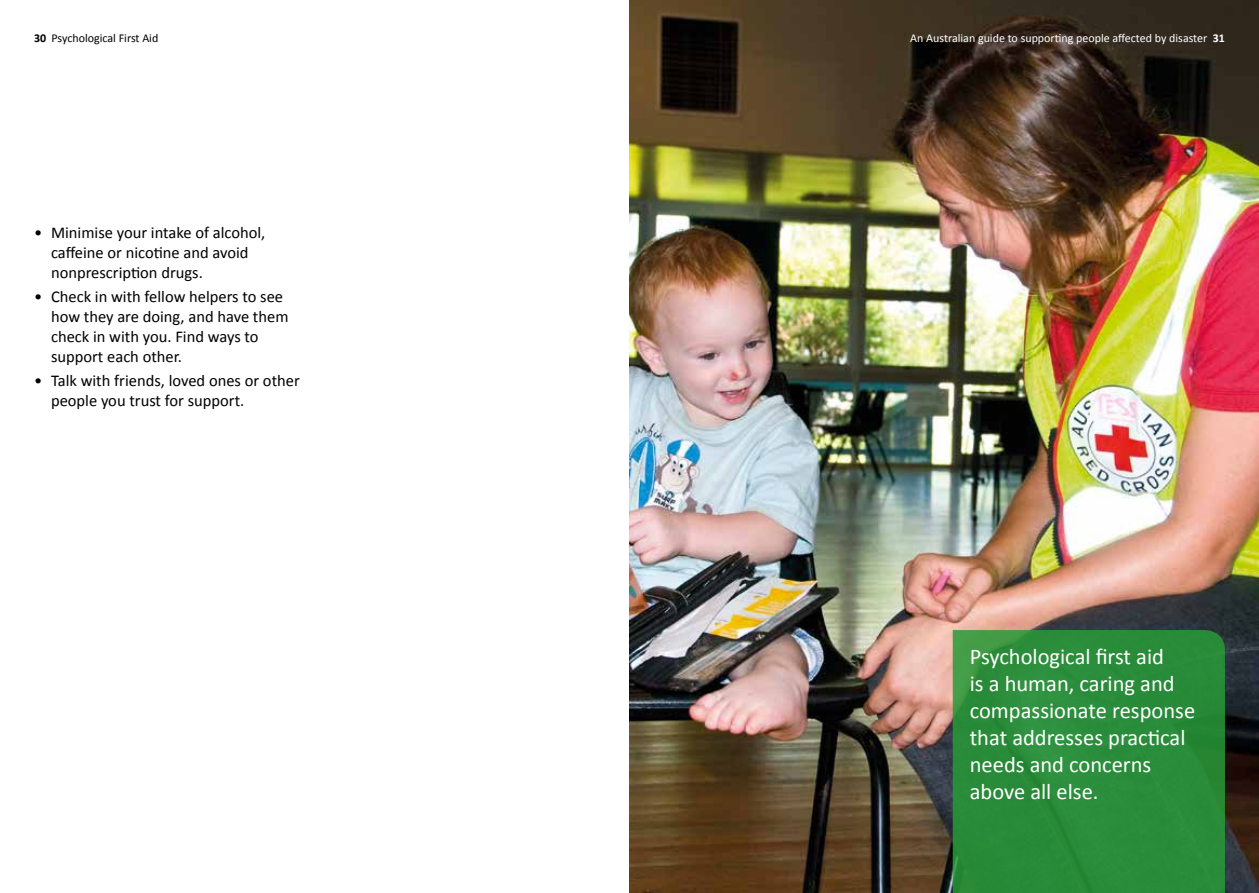
<style>
.page{position:relative;width:1259px;height:893px;background:#fff}
.page>*{position:absolute;margin:0;border:0;box-sizing:border-box;transform-origin:0 0}
.t1{font:22.5px/27px "Calibri";color:#fff}
.t2{font:16.5px/20px "Calibri";color:#000}
.t3{font:12px "Calibri";color:#fff}
.t4{font:12px "Calibri";color:#000}
.s1{font-weight:700}
</style>
<div class="page">
<img style="left:629px;top:0;width:630px;height:893px">
<svg style="left:952px;top:630px;width:273px;height:263px;background:#2a8c3a"></svg>
<p class="t4" style="left:34px;top:31px;width:126px"><span class="s1">30</span> Psychological First Aid</p>
<p class="t3" style="left:910px;top:31px;width:316px">An Australian guide to supporting people affected by disaster <span class="s1">31</span></p>
<p class="t2" style="left:51px;top:222px;width:216px;text-indent:-17px">• Minimise your intake of alcohol, caffeine or nicotine and avoid nonprescription drugs.</p>
<p class="t2" style="left:51px;top:286px;width:239px;text-indent:-17px">• Check in with fellow helpers to see how they are doing, and have them check in with you. Find ways to support each other.</p>
<p class="t2" style="left:51px;top:370px;width:250px;text-indent:-17px">• Talk with friends, loved ones or other people you trust for support.</p>
<h1 class="t1" style="left:969px;top:642px;width:227px">Psychological first aid<br>is a human, caring and compassionate response that addresses practical needs and concerns above all else.</h1>
</div>
